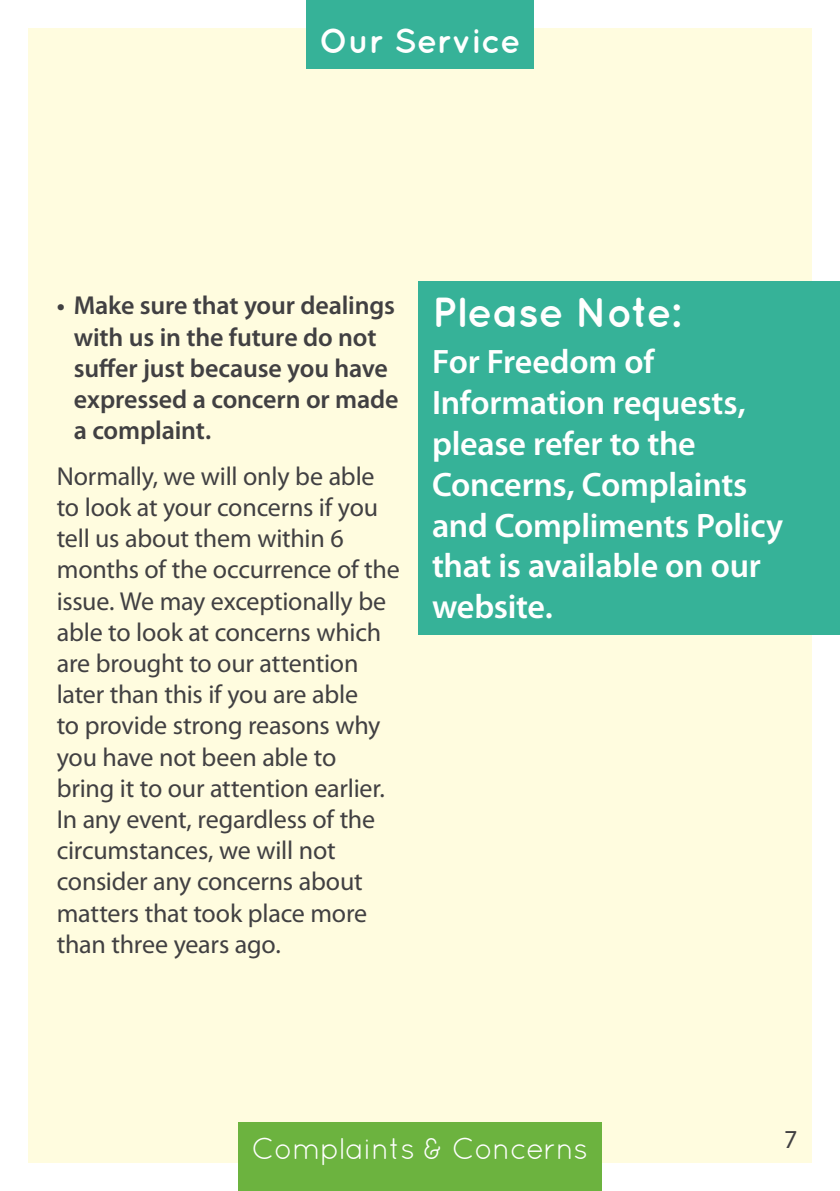
<style>
.page{position:relative;width:840px;height:1191px;background:#fff}
.page>*{position:absolute;margin:0;border:0;box-sizing:border-box;transform-origin:0 0}
.t1{font:700 42px "Quicksand";letter-spacing:-.015em;color:#fff}
.t2{font:600 34px/40.8px "Myriad Pro";letter-spacing:-.01em;color:#fff}
.t3{font:700 34px "Quicksand";color:#fff}
.t4{font:30px "Quicksand";letter-spacing:-.02em;color:#fff}
.t5{font:26px/31.2px "Myriad Pro";letter-spacing:-.01em;color:#414042}
.t6{font:600 26px/31.2px "Myriad Pro";letter-spacing:-.005em;color:#414042}
</style>
<div class="page">
<div style="left:28px;top:28px;width:783px;height:1134px;background:#fffcdf"></div>
<div style="left:306px;top:0;width:227px;height:68px;background:#36b298"></div>
<div style="left:238px;top:1123px;width:363px;height:68px;background:#6cb33f"></div>
<div style="left:418px;top:282px;width:421px;height:353px;background:#36b298"></div>
<h2 class="t3" style="left:319px;top:20px;width:203px">Our Service</h2>
<p class="t6" style="left:74px;top:289px;width:326px;text-indent:-17px">• Make sure that your dealings with us in the future do not suffer just because you have expressed a concern or made a complaint.</p>
<p class="t5" style="left:57px;top:460px;width:344px">Normally, we will only be able to look at your concerns if you tell us about them within 6 months of the occurrence of the issue. We may exceptionally be able to look at concerns which are brought to our attention later than this if you are able<br>to provide strong reasons why you have not been able to bring it to our attention earlier.<br>In any event, regardless of the circumstances, we will not consider any concerns about matters that took place more than three years ago.</p>
<h1 class="t1" style="left:432px;top:287px;width:250px">Please Note:</h1>
<h2 class="t2" style="left:432px;top:340px;width:352px">For Freedom of<br>Information requests, please refer to the<br>Concerns, Complaints and Compliments Policy that is available on our website.</h2>
<p class="t4" style="left:251px;top:1131px;width:338px">Complaints &amp; Concerns</p>
<p class="t5" style="left:783px;top:1123px;width:15px">7</p>
</div>
